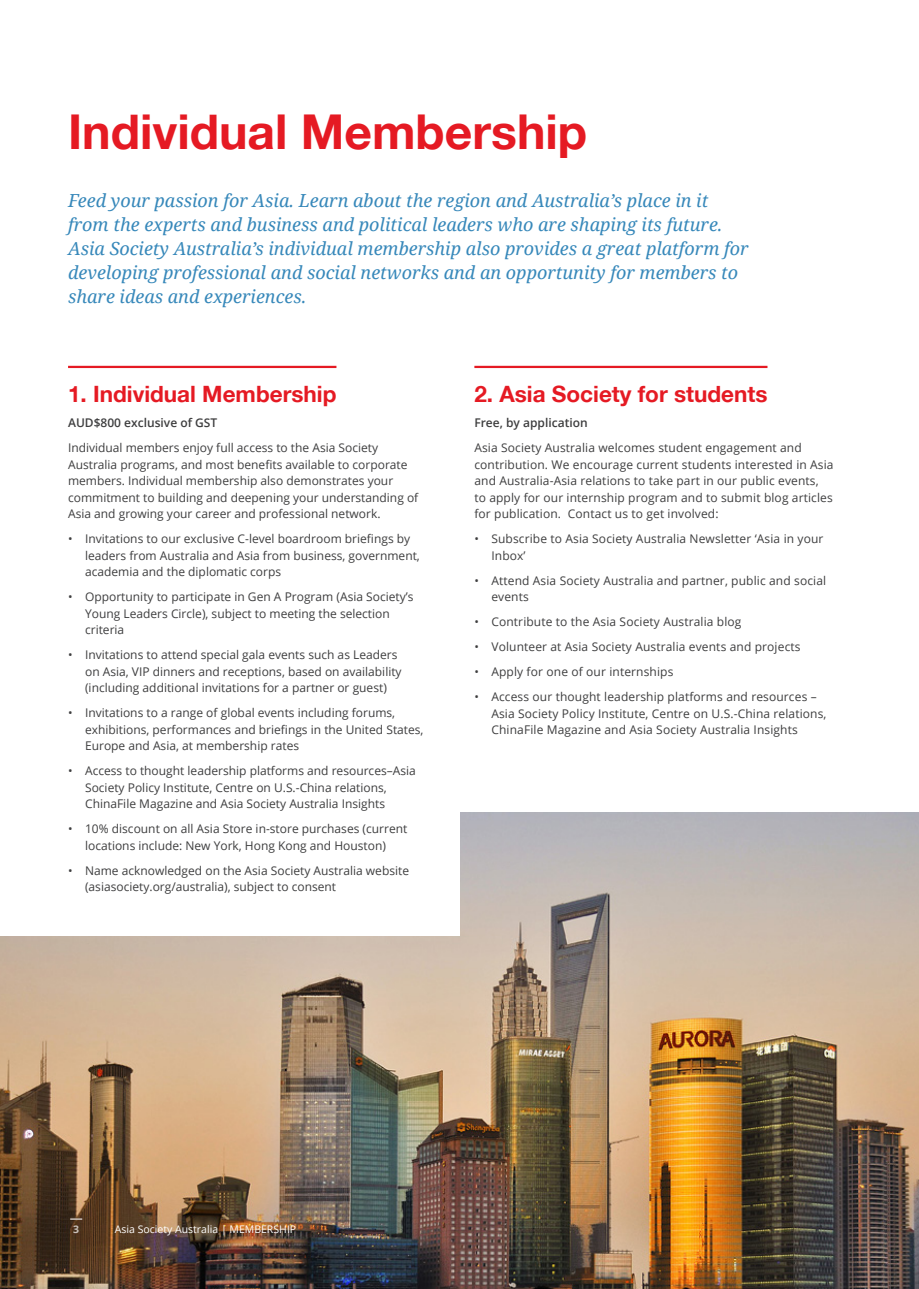
<style>
.page{position:relative;width:919px;height:1289px;background:#fff}
.page>*{position:absolute;margin:0;border:0;box-sizing:border-box;transform-origin:0 0}
.Subheading{font:700 48px "Helvetica 75";color:#e51a23}
.Contents_Numbers{font:700 22.5px "Helvetica 75";color:#e51a23}
.Intro_Style{font:italic 18px/24px "Noto Serif";color:#3788ba}
.Body{font:12px/16.5px "Open Sans";color:#3e3e3f}
.Body-2{font:600 12px "Open Sans";color:#3e3e3f}
.Body-3{font:10.5px "Open Sans";color:#fff}
.t1{font:700 10.5px "Open Sans";color:#c9c0ba}
</style>
<div class="page">
<img style="left:0;top:812px;width:918px;height:476px">
<div style="left:0;top:745px;width:459px;height:190px;background:#fff"></div>
<hr style="left:68px;top:366px;width:268px;height:2px;background:#e51a23">
<hr style="left:474px;top:366px;width:293px;height:2px;background:#e51a23">
<svg style="left:70px;top:1218px;width:12px;height:1px"></svg>
<p class="Subheading" style="left:68px;top:102px;width:520px">Individual Membership</p>
<p class="Intro_Style" style="left:68px;top:188px;width:682px">Feed your passion for Asia. Learn about the region and Australia’s place in it from the experts and business and political leaders who are shaping its future.<br>Asia Society Australia’s individual membership also provides a great platform for developing professional and social networks and an opportunity for members to share ideas and experiences.</p>
<p class="Contents_Numbers" style="left:68px;top:380px;width:270px">1. Individual Membership</p>
<p class="Body-2" style="left:68px;top:414px;width:151px">AUD$800 exclusive of GST</p>
<p class="Body" style="left:68px;top:439px;width:352px">Individual members enjoy full access to the Asia Society Australia programs, and most benefits available to corporate members. Individual membership also demonstrates your commitment to building and deepening your understanding of Asia and growing your career and professional network.</p>
<p class="Body" style="left:85px;top:530px;width:336px;text-indent:-17px">• Invitations to our exclusive C-level boardroom briefings by leaders from Australia and Asia from business, government, academia and the diplomatic corps</p>
<p class="Body" style="left:85px;top:588px;width:330px;text-indent:-17px">• Opportunity to participate in Gen A Program (Asia Society’s<br>Young Leaders Circle), subject to meeting the selection criteria</p>
<p class="Body" style="left:85px;top:646px;width:318px;text-indent:-17px">• Invitations to attend special gala events such as Leaders on Asia, VIP dinners and receptions, based on availability (including additional invitations for a partner or guest)</p>
<p class="Body" style="left:85px;top:704px;width:340px;text-indent:-17px">• Invitations to a range of global events including forums, exhibitions, performances and briefings in the United States,<br>Europe and Asia, at membership rates</p>
<p class="Body" style="left:85px;top:762px;width:332px;text-indent:-17px">• Access to thought leadership platforms and resources–Asia<br>Society Policy Institute, Centre on U.S.-China relations,<br>ChinaFile Magazine and Asia Society Australia Insights</p>
<p class="Body" style="left:68px;top:820px;width:341px;text-align:center">• 10% discount on all Asia Store in-store purchases (current locations include: New York, Hong Kong and Houston)</p>
<p class="Body" style="left:85px;top:862px;width:325px;text-indent:-17px">• Name acknowledged on the Asia Society Australia website (asiasociety.org/australia), subject to consent</p>
<p class="Contents_Numbers" style="left:474px;top:380px;width:294px">2. Asia Society for students</p>
<p class="Body-2" style="left:474px;top:414px;width:115px">Free, by application</p>
<p class="Body" style="left:474px;top:439px;width:361px">Asia Society Australia welcomes student engagement and contribution. We encourage current students interested in Asia and Australia-Asia relations to take part in our public events,<br>to apply for our internship program and to submit blog articles for publication. Contact us to get involved:</p>
<p class="Body" style="left:491px;top:530px;width:333px;text-indent:-17px">• Subscribe to Asia Society Australia Newsletter ‘Asia in your<br>Inbox’</p>
<p class="Body" style="left:491px;top:571px;width:336px;text-indent:-17px">• Attend Asia Society Australia and partner, public and social events</p>
<p class="Body" style="left:474px;top:613px;width:268px">• Contribute to the Asia Society Australia blog</p>
<p class="Body" style="left:474px;top:638px;width:327px">• Volunteer at Asia Society Australia events and projects</p>
<p class="Body" style="left:474px;top:663px;width:200px">• Apply for one of our internships</p>
<p class="Body" style="left:491px;top:688px;width:336px;text-indent:-17px">• Access our thought leadership platforms and resources –<br>Asia Society Policy Institute, Centre on U.S.-China relations,<br>ChinaFile Magazine and Asia Society Australia Insights</p>
<p class="t1" style="left:73px;top:1221px;width:7px">3</p>
<p class="Body-3" style="left:115px;top:1221px;width:183px">Asia Society Australia | MEMBERSHIP</p>
</div>
